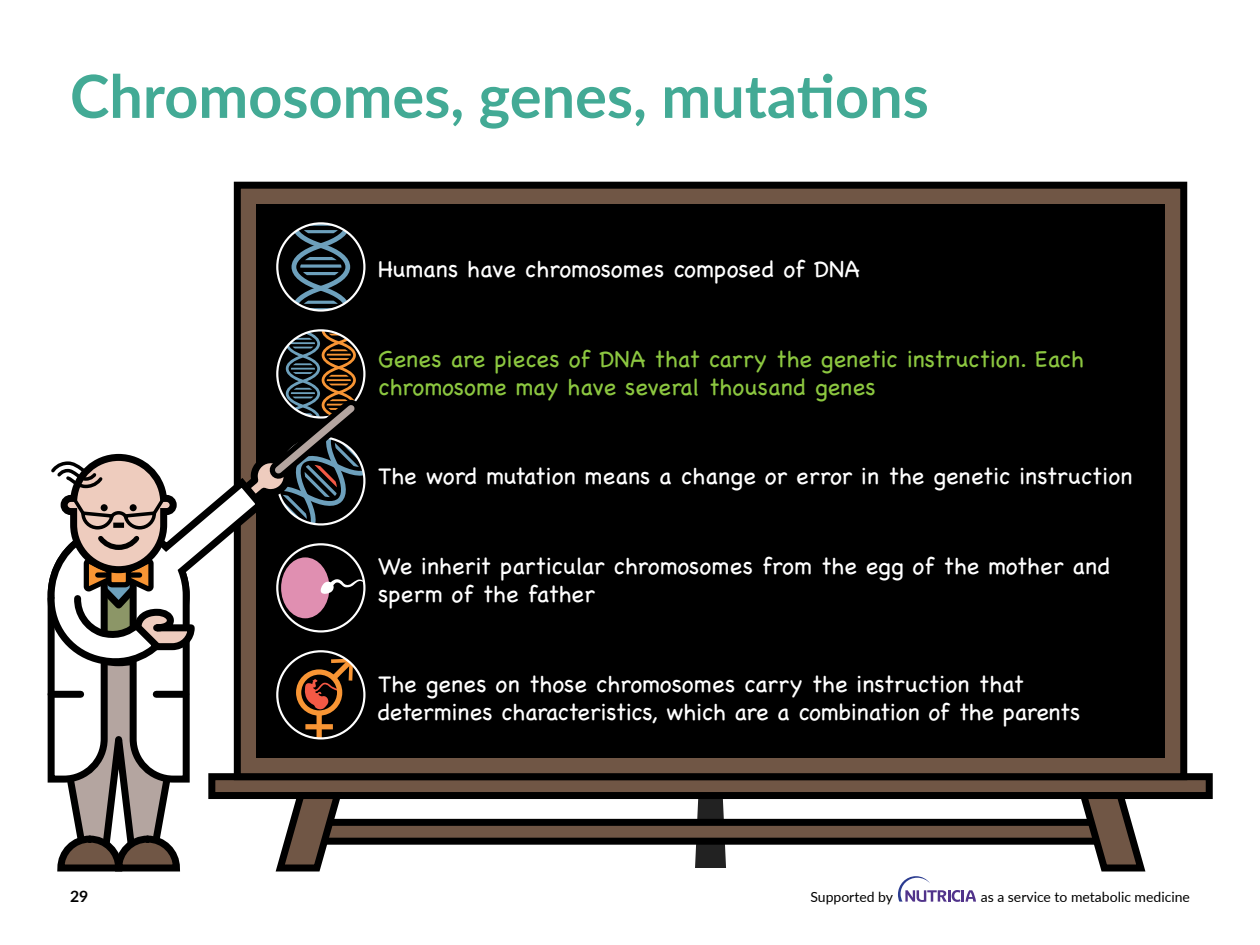
<style>
.page{position:relative;width:1260px;height:945px;background:#fff}
.page>*{position:absolute;margin:0;border:0;box-sizing:border-box;transform-origin:0 0}
.t1{font:700 59.5px "Lato";color:#43aa95}
.t2{font:300 23.62px/28.3px "Chalkboard SE";color:#fff}
.t3{font:300 23.62px/28.3px "Chalkboard SE";color:#8cc740}
.t4{font:700 15.75px "Lato";color:#000}
.t5{font:14px "Lato";color:#000}
</style>
<div class="page">
<svg style="left:695px;top:799px;width:31px;height:69px"></svg>
<div style="left:212px;top:777px;width:997px;height:19px;background:#705645"></div>
<div style="left:208px;top:773px;width:1005px;height:26px;border:7px solid #000"></div>
<div style="left:237px;top:185px;width:947px;height:592px;background:#705645"></div>
<div style="left:234px;top:182px;width:953px;height:598px;border:7px solid #000"></div>
<div style="left:256px;top:204px;width:909px;height:554px;background:#000"></div>
<div style="left:309px;top:822px;width:803px;height:19px;background:#705645"></div>
<div style="left:305px;top:819px;width:811px;height:26px;border:7px solid #000"></div>
<svg style="left:1075px;top:791px;width:75px;height:81px"></svg>
<svg style="left:291px;top:224px;width:59px;height:85px"></svg>
<div style="left:276px;top:222px;width:90px;height:90px;border:2px solid #fff;border-radius:50%"></div>
<svg style="left:47px;top:330px;width:325px;height:542px"></svg>
<svg style="left:898px;top:876px;width:78px;height:26px"></svg>
<h1 class="t1" style="left:70px;top:52px;width:860px">Chromosomes, genes, mutations</h1>
<p class="t2" style="left:378px;top:253px;width:483px">Humans have chromosomes composed of DNA</p>
<p class="t3" style="left:378px;top:343px;width:708px">Genes are pieces of DNA that carry the genetic instruction. Each chromosome may have several thousand genes</p>
<p class="t2" style="left:378px;top:461px;width:756px">The word mutation means a change or error in the genetic instruction</p>
<p class="t2" style="left:378px;top:550px;width:734px">We inherit particular chromosomes from the egg of the mother and sperm of the father</p>
<p class="t2" style="left:378px;top:668px;width:704px">The genes on those chromosomes carry the instruction that determines characteristics, which are a combination of the parents</p>
<p class="t4" style="left:70px;top:884px;width:20px">29</p>
<p class="t5" style="left:810px;top:887px;width:84px">Supported by</p>
<p class="t5" style="left:981px;top:887px;width:211px">as a service to metabolic medicine</p>
</div>
